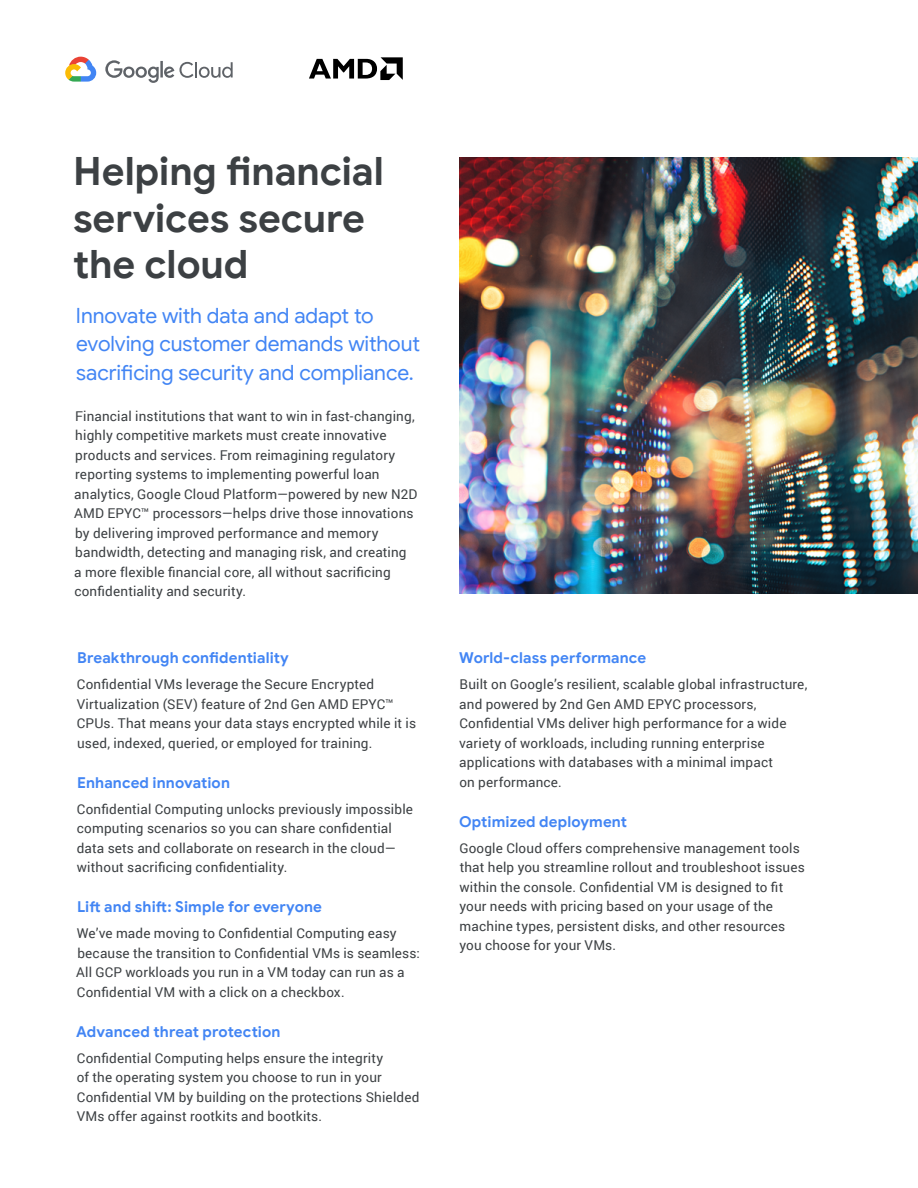
<style>
.page{position:relative;width:918px;height:1188px;background:#fff}
.page>*{position:absolute;margin:0;border:0;box-sizing:border-box;transform-origin:0 0}
.t1{font:700 39px/46.5px "Google Sans";letter-spacing:-.005em;color:#3c4043}
.t2{font:21px/28.5px "Google Sans";color:#4285f4}
.t3{font:700 15px "Google Sans";letter-spacing:.01em;color:#4285f4}
.t4{font:13.5px/19.5px "Roboto";letter-spacing:.01em;color:#3c4043}
</style>
<div class="page">
<img style="left:459px;top:157px;width:459px;height:437px">
<svg style="left:65px;top:57px;width:31px;height:25px"></svg>
<svg style="left:105px;top:60px;width:128px;height:23px"></svg>
<svg style="left:309px;top:57px;width:94px;height:23px"></svg>
<h1 class="t1" style="left:73px;top:149px;width:312px">Helping financial services secure the cloud</h1>
<h2 class="t2" style="left:76px;top:301px;width:346px">Innovate with data and adapt to evolving customer demands without sacrificing security and compliance.</h2>
<p class="t4" style="left:74px;top:406px;width:345px">Financial institutions that want to win in fast-changing, highly competitive markets must create innovative products and services. From reimagining regulatory reporting systems to implementing powerful loan analytics, Google Cloud Platform—powered by new N2D AMD EPYC™ processors—helps drive those innovations by delivering improved performance and memory bandwidth, detecting and managing risk, and creating<br>a more flexible financial core, all without sacrificing confidentiality and security.</p>
<p class="t3" style="left:77px;top:649px;width:213px">Breakthrough confidentiality</p>
<p class="t4" style="left:77px;top:674px;width:341px">Confidential VMs leverage the Secure Encrypted Virtualization (SEV) feature of 2nd Gen AMD EPYC™ CPUs. That means your data stays encrypted while it is used, indexed, queried, or employed for training.</p>
<p class="t3" style="left:77px;top:773px;width:154px">Enhanced innovation</p>
<p class="t4" style="left:77px;top:799px;width:338px">Confidential Computing unlocks previously impossible computing scenarios so you can share confidential data sets and collaborate on research in the cloud— without sacrificing confidentiality.</p>
<p class="t3" style="left:77px;top:898px;width:246px">Lift and shift: Simple for everyone</p>
<p class="t4" style="left:76px;top:923px;width:345px">We’ve made moving to Confidential Computing easy because the transition to Confidential VMs is seamless:<br>All GCP workloads you run in a VM today can run as a Confidential VM with a click on a checkbox.</p>
<p class="t3" style="left:76px;top:1022px;width:206px">Advanced threat protection</p>
<p class="t4" style="left:77px;top:1048px;width:344px">Confidential Computing helps ensure the integrity<br>of the operating system you choose to run in your Confidential VM by building on the protections Shielded VMs offer against rootkits and bootkits.</p>
<p class="t3" style="left:459px;top:649px;width:189px">World-class performance</p>
<p class="t4" style="left:459px;top:674px;width:350px">Built on Google’s resilient, scalable global infrastructure, and powered by 2nd Gen AMD EPYC processors, Confidential VMs deliver high performance for a wide variety of workloads, including running enterprise applications with databases with a minimal impact<br>on performance.</p>
<p class="t3" style="left:459px;top:812px;width:170px">Optimized deployment</p>
<p class="t4" style="left:459px;top:838px;width:347px">Google Cloud offers comprehensive management tools that help you streamline rollout and troubleshoot issues within the console. Confidential VM is designed to fit your needs with pricing based on your usage of the machine types, persistent disks, and other resources you choose for your VMs.</p>
</div>
